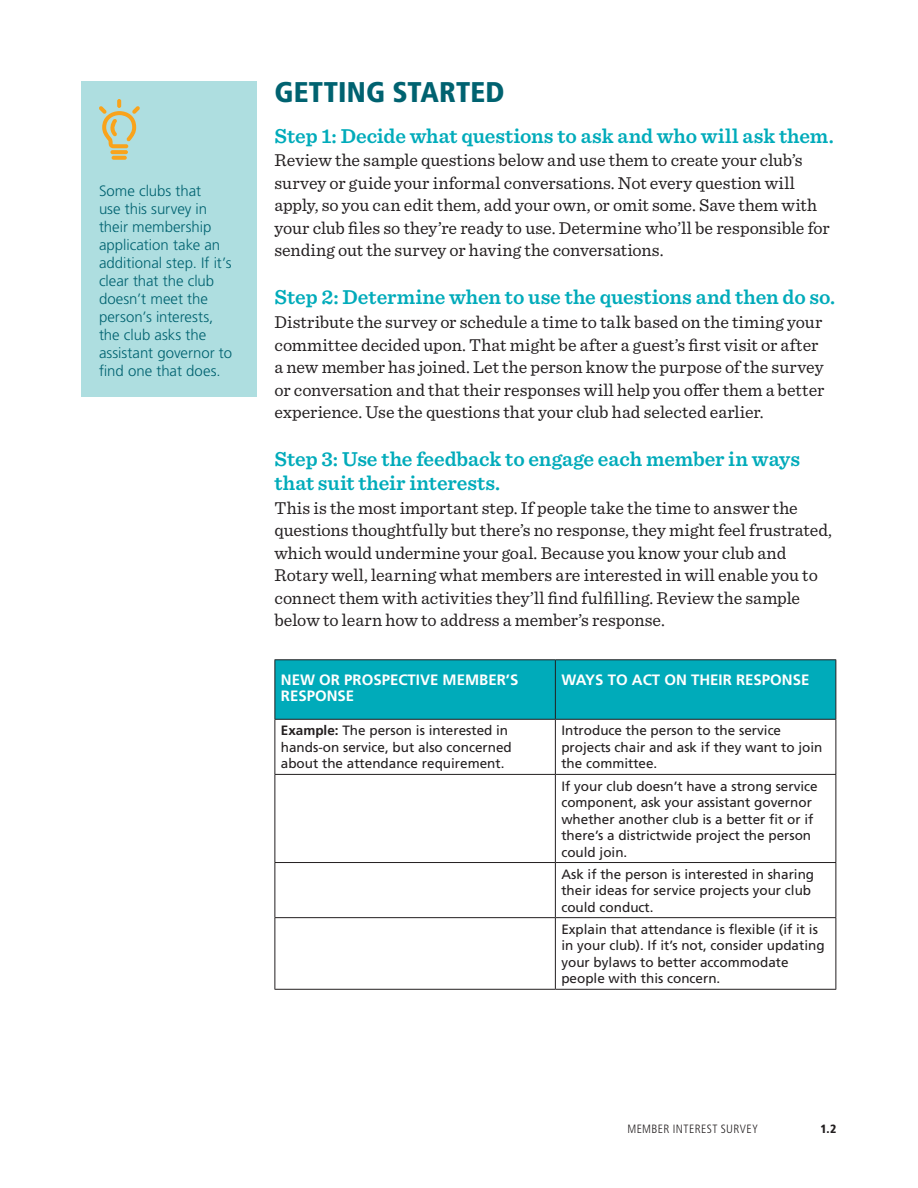
<style>
.page{position:relative;width:918px;height:1188px;background:#fff}
.page>*{position:absolute;margin:0;border:0;box-sizing:border-box;transform-origin:0 0}
.t1{font:900 condensed 28.5px "Frutiger LT Std";letter-spacing:.005em;color:#006270}
.t2{font:600 21px/24px "Sentinel";color:#00abba}
.t3{font:18px/22.5px "Sentinel";color:#231f20}
.t4{font:300 15px/18px "Frutiger LT Std";color:#006270}
.t5{font:700 15px/16.5px "Frutiger LT Std";color:#fff}
.t6{font:13.5px/16.5px "Frutiger LT Std";color:#231f20}
.t7{font:300 condensed 12px "Frutiger LT Std";letter-spacing:.035em;color:#231f20}
.t8{font:900 condensed 12px "Frutiger LT Std";color:#231f20}
.s1{font-weight:700}
</style>
<div class="page">
<div style="left:275px;top:660px;width:561px;height:59px;background:#00abba"></div>
<hr style="left:274px;top:659px;width:281px;height:1px;background:#231f20">
<hr style="left:274px;top:660px;width:1px;height:59px;background:#231f20">
<hr style="left:555px;top:659px;width:281px;height:1px;background:#231f20">
<hr style="left:555px;top:660px;width:1px;height:59px;background:#231f20">
<hr style="left:836px;top:660px;width:1px;height:59px;background:#231f20">
<hr style="left:274px;top:719px;width:281px;height:1px;background:#231f20">
<hr style="left:274px;top:720px;width:1px;height:54px;background:#231f20">
<hr style="left:555px;top:719px;width:281px;height:1px;background:#231f20">
<hr style="left:555px;top:720px;width:1px;height:54px;background:#231f20">
<hr style="left:836px;top:720px;width:1px;height:54px;background:#231f20">
<hr style="left:274px;top:774px;width:281px;height:1px;background:#231f20">
<hr style="left:274px;top:775px;width:1px;height:87px;background:#231f20">
<hr style="left:555px;top:774px;width:281px;height:1px;background:#231f20">
<hr style="left:555px;top:775px;width:1px;height:87px;background:#231f20">
<hr style="left:836px;top:775px;width:1px;height:87px;background:#231f20">
<hr style="left:274px;top:862px;width:281px;height:1px;background:#231f20">
<hr style="left:274px;top:863px;width:1px;height:54px;background:#231f20">
<hr style="left:555px;top:862px;width:281px;height:1px;background:#231f20">
<hr style="left:555px;top:863px;width:1px;height:54px;background:#231f20">
<hr style="left:836px;top:863px;width:1px;height:54px;background:#231f20">
<hr style="left:274px;top:917px;width:281px;height:1px;background:#231f20">
<hr style="left:274px;top:918px;width:1px;height:71px;background:#231f20">
<hr style="left:555px;top:917px;width:281px;height:1px;background:#231f20">
<hr style="left:555px;top:918px;width:1px;height:71px;background:#231f20">
<hr style="left:836px;top:918px;width:1px;height:71px;background:#231f20">
<hr style="left:274px;top:989px;width:281px;height:1px;background:#231f20">
<hr style="left:555px;top:989px;width:281px;height:1px;background:#231f20">
<div style="left:81px;top:81px;width:175px;height:315px;background:#aedee0"></div>
<svg style="left:99px;top:99px;width:41px;height:61px"></svg>
<p class="t4" style="left:99px;top:182px;width:135px">Some clubs that<br>use this survey in their membership application take an additional step. If it’s clear that the club doesn’t meet the person’s interests, the club asks the assistant governor to find one that does.</p>
<h1 class="t1" style="left:274px;top:75px;width:232px">GETTING STARTED</h1>
<p class="t2" style="left:274px;top:123px;width:561px">Step 1: Decide what questions to ask and who will ask them.</p>
<p class="t3" style="left:274px;top:148px;width:557px">Review the sample questions below and use them to create your club’s survey or guide your informal conversations. Not every question will apply, so you can edit them, add your own, or omit some. Save them with your club files so they’re ready to use. Determine who’ll be responsible for sending out the survey or having the conversations.</p>
<p class="t2" style="left:274px;top:284px;width:562px">Step 2: Determine when to use the questions and then do so.</p>
<p class="t3" style="left:274px;top:310px;width:551px">Distribute the survey or schedule a time to talk based on the timing your committee decided upon. That might be after a guest’s first visit or after a new member has joined. Let the person know the purpose of the survey or conversation and that their responses will help you offer them a better experience. Use the questions that your club had selected earlier.</p>
<p class="t2" style="left:274px;top:446px;width:527px">Step 3: Use the feedback to engage each member in ways that suit their interests.</p>
<p class="t3" style="left:274px;top:496px;width:559px">This is the most important step. If people take the time to answer the questions thoughtfully but there’s no response, they might feel frustrated, which would undermine your goal. Because you know your club and Rotary well, learning what members are interested in will enable you to connect them with activities they’ll find fulfilling. Review the sample below to learn how to address a member’s response.</p>
<p class="t5" style="left:281px;top:671px;width:239px">NEW OR PROSPECTIVE MEMBER’S<br>RESPONSE</p>
<p class="t5" style="left:561px;top:671px;width:250px">WAYS TO ACT ON THEIR RESPONSE</p>
<p class="t6" style="left:281px;top:723px;width:233px"><span class="s1">Example:</span> The person is interested in hands-on service, but also concerned about the attendance requirement.</p>
<p class="t6" style="left:561px;top:723px;width:263px">Introduce the person to the service projects chair and ask if they want to join the committee.</p>
<p class="t6" style="left:561px;top:778px;width:258px">If your club doesn’t have a strong service component, ask your assistant governor whether another club is a better fit or if there’s a districtwide project the person could join.</p>
<p class="t6" style="left:561px;top:866px;width:254px">Ask if the person is interested in sharing their ideas for service projects your club could conduct.</p>
<p class="t6" style="left:561px;top:921px;width:265px">Explain that attendance is flexible (if it is in your club). If it’s not, consider updating your bylaws to better accommodate people with this concern.</p>
<p class="t7" style="left:627px;top:1122px;width:132px">MEMBER INTEREST SURVEY</p>
<p class="t8" style="left:820px;top:1122px;width:17px">1.2</p>
</div>
